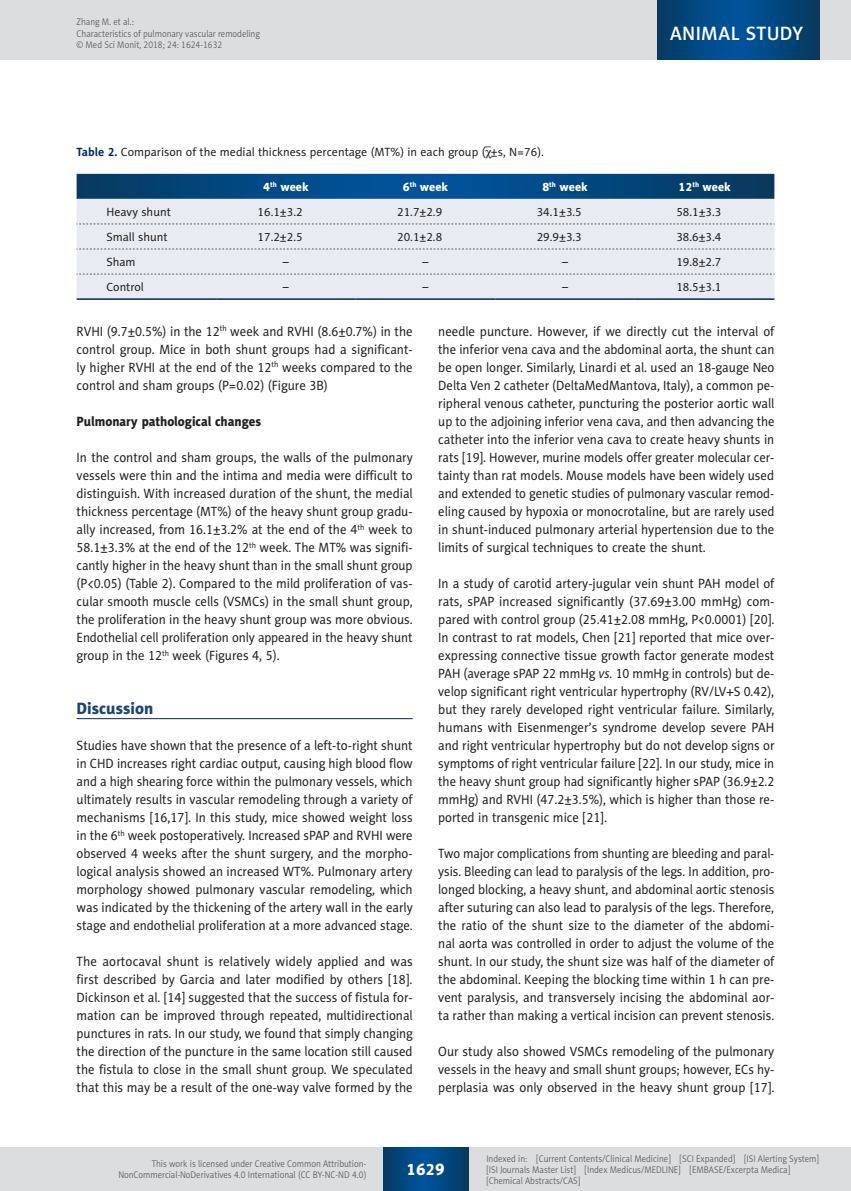
<style>
.page{position:relative;width:851px;height:1191px;background:#fff}
.page>*{position:absolute;margin:0;border:0;box-sizing:border-box;transform-origin:0 0}
.t1{font:19.5px "Naomi Sans EFN Medium";letter-spacing:.015em;color:#fff}
.MSM_Headline_1{font:16.5px "Naomi Sans EFN Heavy";color:#1a4574}
.t2{font:16.5px "Naomi Sans EFN Heavy";color:#fff}
.MSM_Body{font:13.5px/18px "Naomi Sans EFN";color:#231f20;text-align:justify;scale:.95 1}
.MSM_Body-2{font:13.5px/18px "Naomi Sans EFN";color:#231f20;text-align:justify;scale:.93 1}
.MSM_Body-3{font:13.5px/18px "Naomi Sans EFN";color:#231f20;text-align:justify;scale:.96 1}
.MSM_Headline_2{font:13.5px "Naomi Sans EFN Heavy";color:#231f20;scale:.95 1}
.MSM_Tabela_zawartosc{font:12px "Naomi Sans EFN";color:#231f20}
.MSM_Tabela_tytul{font:12px "Naomi Sans EFN";color:#231f20}
.MSM_Tabela_Head{font:12px "Naomi Sans EFN Heavy";color:#fff}
.t3{font:9.75px/11.2px "Naomi Sans EFN Light";color:#57585a;scale:.9 1}
.s1{font-weight:700;color:#00295c}
.s2{font-family:"Standard Sym L"}
.s3{font-style:italic}
</style>
<div class="page">
<hr style="left:77px;top:718px;width:335px;height:1px;background:#00295c">
<svg style="left:77px;top:174px;width:697px;height:25px;background:#04487f"></svg>
<div style="left:77px;top:199px;width:697px;height:99px;background:#e8ebf2"></div>
<svg style="left:77px;top:224px;width:697px;height:1px"></svg>
<svg style="left:77px;top:249px;width:697px;height:1px"></svg>
<svg style="left:77px;top:274px;width:697px;height:1px"></svg>
<hr style="left:77px;top:298px;width:139px;height:2px;background:#00295c">
<hr style="left:216px;top:298px;width:139px;height:2px;background:#00295c">
<hr style="left:355px;top:298px;width:140px;height:2px;background:#00295c">
<hr style="left:495px;top:298px;width:139px;height:2px;background:#00295c">
<hr style="left:634px;top:298px;width:140px;height:2px;background:#00295c">
<div style="left:0;top:1148px;width:850px;height:43px;background:#dcdddf"></div>
<svg style="left:383px;top:1147px;width:85px;height:43px;background:#02477e"></svg>
<div style="left:0;top:0;width:850px;height:60px;background:#dcdddf"></div>
<svg style="left:657px;top:0;width:162px;height:60px;background:#02477e"></svg>
<p class="t3" style="left:77px;top:16px;width:205px">Zhang M. et al.:<br>Characteristics of pulmonary vascular remodeling © Med Sci Monit, 2018; 24: 1624-1632</p>
<h1 class="t1" style="left:670px;top:22px;width:134px">ANIMAL STUDY</h1>
<p class="MSM_Tabela_tytul" style="left:77px;top:145px;width:468px"><span class="s1">Table 2.</span> Comparison of the medial thickness percentage (MT%) in each group (<span class="s2">c</span>±s, N=76).</p>
<p class="MSM_Tabela_tytul" style="left:485px;top:134px;width:7px">_</p>
<p class="MSM_Tabela_Head" style="left:263px;top:179px;width:47px">4<sup>th</sup> week</p>
<p class="MSM_Tabela_Head" style="left:403px;top:179px;width:47px">6<sup>th</sup> week</p>
<p class="MSM_Tabela_Head" style="left:542px;top:179px;width:47px">8<sup>th</sup> week</p>
<p class="MSM_Tabela_Head" style="left:678px;top:179px;width:54px">12<sup>th</sup> week</p>
<p class="MSM_Tabela_zawartosc" style="left:106px;top:205px;width:66px">Heavy shunt</p>
<p class="MSM_Tabela_zawartosc" style="left:257px;top:205px;width:46px">16.1±3.2</p>
<p class="MSM_Tabela_zawartosc" style="left:397px;top:205px;width:46px">21.7±2.9</p>
<p class="MSM_Tabela_zawartosc" style="left:536px;top:205px;width:46px">34.1±3.5</p>
<p class="MSM_Tabela_zawartosc" style="left:676px;top:205px;width:46px">58.1±3.3</p>
<p class="MSM_Tabela_zawartosc" style="left:106px;top:230px;width:63px">Small shunt</p>
<p class="MSM_Tabela_zawartosc" style="left:257px;top:230px;width:46px">17.2±2.5</p>
<p class="MSM_Tabela_zawartosc" style="left:397px;top:230px;width:46px">20.1±2.8</p>
<p class="MSM_Tabela_zawartosc" style="left:536px;top:230px;width:46px">29.9±3.3</p>
<p class="MSM_Tabela_zawartosc" style="left:676px;top:230px;width:46px">38.6±3.4</p>
<p class="MSM_Tabela_zawartosc" style="left:106px;top:255px;width:31px">Sham</p>
<p class="MSM_Tabela_zawartosc" style="left:283px;top:255px;width:7px">–</p>
<p class="MSM_Tabela_zawartosc" style="left:422px;top:255px;width:7px">–</p>
<p class="MSM_Tabela_zawartosc" style="left:562px;top:255px;width:7px">–</p>
<p class="MSM_Tabela_zawartosc" style="left:676px;top:255px;width:46px">19.8±2.7</p>
<p class="MSM_Tabela_zawartosc" style="left:106px;top:280px;width:39px">Control</p>
<p class="MSM_Tabela_zawartosc" style="left:283px;top:280px;width:7px">–</p>
<p class="MSM_Tabela_zawartosc" style="left:422px;top:280px;width:7px">–</p>
<p class="MSM_Tabela_zawartosc" style="left:562px;top:280px;width:7px">–</p>
<p class="MSM_Tabela_zawartosc" style="left:676px;top:280px;width:46px">18.5±3.1</p>
<p class="MSM_Body" style="left:77px;top:322px;width:355px">RVHI (9.7±0.5%) in the 12<sup>th</sup> week and RVHI (8.6±0.7%) in the control group. Mice in both shunt groups had a significant&shy;ly higher RVHI at the end of the 12<sup>th</sup> weeks compared to the control and sham groups (P=0.02) (Figure 3B)</p>
<p class="MSM_Headline_2" style="left:77px;top:413px;width:196px">Pulmonary pathological changes</p>
<p class="MSM_Body" style="left:77px;top:448px;width:355px">In the control and sham groups, the walls of the pulmonary vessels were thin and the intima and media were difficult to distinguish. With increased duration of the shunt, the medial thickness percentage (MT%) of the heavy shunt group gradu&shy;ally increased, from 16.1±3.2% at the end of the 4<sup>th</sup> week to 58.1±3.3% at the end of the 12<sup>th</sup> week. The MT% was signifi&shy;cantly higher in the heavy shunt than in the small shunt group (P&lt;0.05) (Table 2). Compared to the mild proliferation of vas&shy;cular smooth muscle cells (VSMCs) in the small shunt group, the proliferation in the heavy shunt group was more obvious.<br>Endothelial cell proliferation only appeared in the heavy shunt group in the 12<sup>th</sup> week (Figures 4, 5).</p>
<p class="MSM_Headline_1" style="left:77px;top:698px;width:78px">Discussion</p>
<p class="MSM_Body" style="left:77px;top:736px;width:355px">Studies have shown that the presence of a left-to-right shunt in CHD increases right cardiac output, causing high blood flow and a high shearing force within the pulmonary vessels, which ultimately results in vascular remodeling through a variety of mechanisms [16,17]. In this study, mice showed weight loss in the 6<sup>th</sup> week postoperatively. Increased sPAP and RVHI were observed 4 weeks after the shunt surgery, and the morpho&shy;logical analysis showed an increased WT%. Pulmonary artery morphology showed pulmonary vascular remodeling, which was indicated by the thickening of the artery wall in the early stage and endothelial proliferation at a more advanced stage.</p>
<p class="MSM_Body-3" style="left:77px;top:952px;width:352px">The aortocaval shunt is relatively widely applied and was first described by Garcia and later modified by others [18].<br>Dickinson et al. [14] suggested that the success of fistula for&shy;mation can be improved through repeated, multidirectional punctures in rats. In our study, we found that simply changing the direction of the puncture in the same location still caused the fistula to close in the small shunt group. We speculated that this may be a result of the one-way valve formed by the</p>
<p class="MSM_Body" style="left:438px;top:322px;width:355px">needle puncture. However, if we directly cut the interval of the inferior vena cava and the abdominal aorta, the shunt can be open longer. Similarly, Linardi et al. used an 18-gauge Neo Delta Ven 2 catheter (DeltaMedMantova, Italy), a common pe&shy;ripheral venous catheter, puncturing the posterior aortic wall up to the adjoining inferior vena cava, and then advancing the catheter into the inferior vena cava to create heavy shunts in rats [19]. However, murine models offer greater molecular cer&shy;tainty than rat models. Mouse models have been widely used and extended to genetic studies of pulmonary vascular remod&shy;eling caused by hypoxia or monocrotaline, but are rarely used in shunt-induced pulmonary arterial hypertension due to the limits of surgical techniques to create the shunt.</p>
<p class="MSM_Body" style="left:438px;top:574px;width:355px">In a study of carotid artery-jugular vein shunt PAH model of rats, sPAP increased significantly (37.69±3.00 mmHg) com&shy;pared with control group (25.41±2.08 mmHg, P&lt;0.0001) [20].<br>In contrast to rat models, Chen [21] reported that mice over&shy;expressing connective tissue growth factor generate modest PAH (average sPAP 22 mmHg <span class="s3">vs.</span> 10 mmHg in controls) but de&shy;velop significant right ventricular hypertrophy (RV/LV+S 0.42), but they rarely developed right ventricular failure. Similarly, humans with Eisenmenger’s syndrome develop severe PAH and right ventricular hypertrophy but do not develop signs or symptoms of right ventricular failure [22]. In our study, mice in the heavy shunt group had significantly higher sPAP (36.9±2.2 mmHg) and RVHI (47.2±3.5%), which is higher than those re&shy;ported in transgenic mice [21].</p>
<p class="MSM_Body-2" style="left:438px;top:844px;width:363px">Two major complications from shunting are bleeding and paral&shy;ysis. Bleeding can lead to paralysis of the legs. In addition, pro&shy;longed blocking, a heavy shunt, and abdominal aortic stenosis after suturing can also lead to paralysis of the legs. Therefore, the ratio of the shunt size to the diameter of the abdomi&shy;nal aorta was controlled in order to adjust the volume of the shunt. In our study, the shunt size was half of the diameter of the abdominal. Keeping the blocking time within 1 h can pre&shy;vent paralysis, and transversely incising the abdominal aor&shy;ta rather than making a vertical incision can prevent stenosis.</p>
<p class="MSM_Body" style="left:438px;top:1042px;width:355px">Our study also showed VSMCs remodeling of the pulmonary vessels in the heavy and small shunt groups; however, ECs hy&shy;perplasia was only observed in the heavy shunt group [17].</p>
<p class="t3" style="left:118px;top:1158px;width:277px;text-align:right">This work is licensed under Creative Common Attribution-<br>NonCommercial-NoDerivatives 4.0 International (CC BY-NC-ND 4.0)</p>
<p class="t2" style="left:406px;top:1159px;width:40px">1629</p>
<p class="t3" style="left:486px;top:1152px;width:371px">Indexed in: [Current Contents/Clinical Medicine] [SCI Expanded] [ISI Alerting System] [ISI Journals Master List] [Index Medicus/MEDLINE] [EMBASE/Excerpta Medica] [Chemical Abstracts/CAS]</p>
</div>
